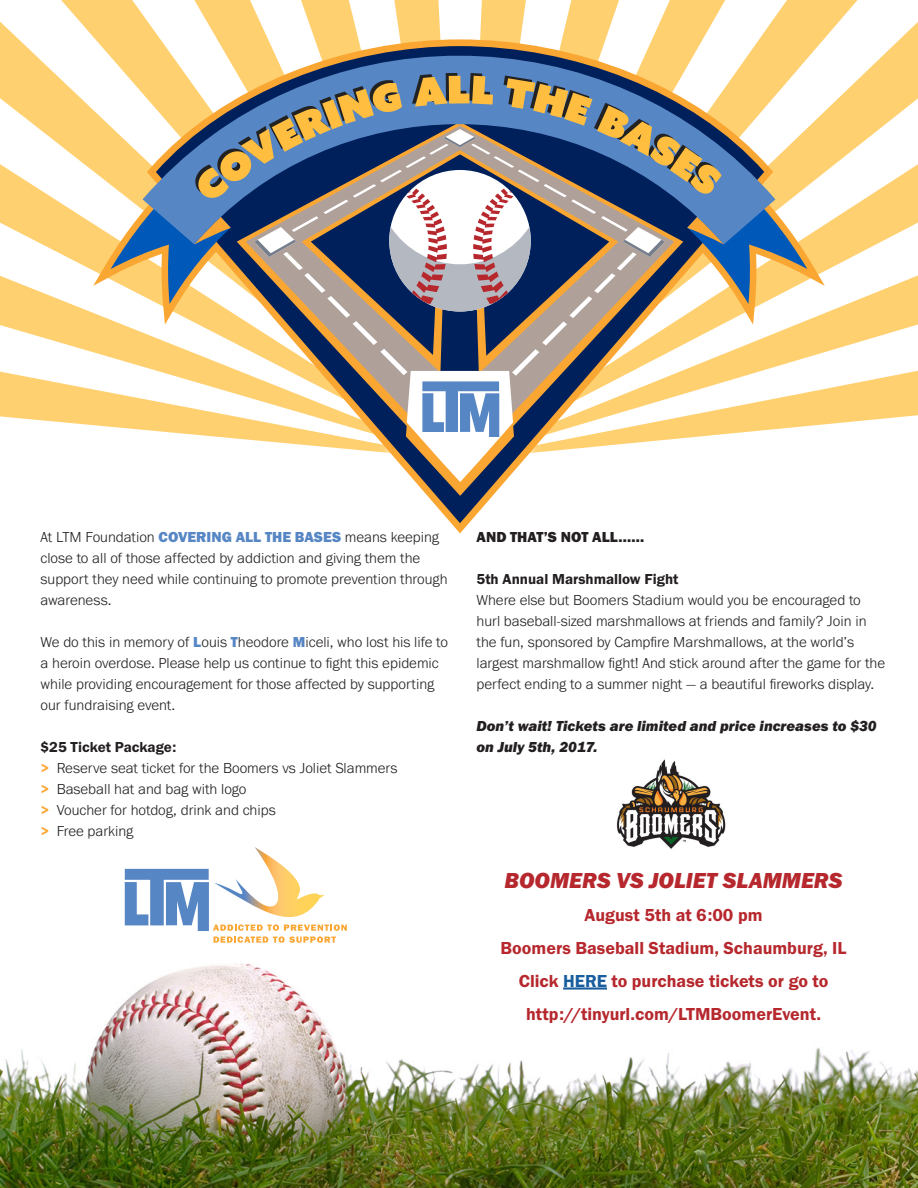
<style>
.page{position:relative;width:918px;height:1188px;background:#fff}
.page>*{position:absolute;margin:0;border:0;box-sizing:border-box;transform-origin:0 0}
.t1{font:22.5px "Franklin Gothic URW Hea Ita";color:#b6282d}
.t2{font:18px/33px "Franklin Gothic URW Dem";color:#b6282d;text-align:center}
.t3{font:300 15px/21px "Franklin Gothic URW";color:#231f20}
.t4{font:15px/21px "Franklin Gothic URW Hea Ita";color:#231f20}
.t5{font:15px "Franklin Gothic URW Dem";color:#231f20}
.t6{font:15px "Franklin Gothic URW Hea";color:#231f20}
.s1{font-family:"Franklin Gothic URW Hea";font-weight:400;color:#5786c5}
.s2{font-family:"Franklin Gothic URW Dem";font-weight:400;color:#faa633}
.s3{color:#175d9e}
</style>
<div class="page">
<svg style="left:0;top:0;width:918px;height:426px;fill:#ffd06f"></svg>
<img style="left:0;top:963px;width:918px;height:225px">
<img style="left:616px;top:759px;width:110px;height:90px">
<svg style="left:143px;top:39px;width:632px;height:34px"></svg>
<svg style="left:93px;top:73px;width:732px;height:423px"></svg>
<svg style="left:125px;top:847px;width:222px;height:96px"></svg>
<hr style="left:563px;top:987px;width:44px;height:3px;background:#175d9e">
<p class="t3" style="left:40px;top:526px;width:409px">At LTM Foundation <span class="s1">COVERING ALL THE BASES</span> means keeping close to all of those affected by addiction and giving them the support they need while continuing to promote prevention through awareness.</p>
<p class="t3" style="left:40px;top:631px;width:409px">We do this in memory of <span class="s1">L</span>ouis <span class="s1">T</span>heodore <span class="s1">M</span>iceli, who lost his life to a heroin overdose. Please help us continue to fight this epidemic while providing encouragement for those affected by supporting our fundraising event.</p>
<p class="t5" style="left:40px;top:738px;width:137px">$25 Ticket Package:</p>
<p class="t3" style="left:40px;top:757px;width:359px"><span class="s2">&gt;</span> Reserve seat ticket for the Boomers vs Joliet Slammers <span class="s2">&gt;</span> Baseball hat and bag with logo<br><span class="s2">&gt;</span> Voucher for hotdog, drink and chips<br><span class="s2">&gt;</span> Free parking</p>
<p class="t6" style="left:477px;top:527px;width:169px">AND THAT’S NOT ALL......</p>
<p class="t5" style="left:477px;top:570px;width:203px">5th Annual Marshmallow Fight</p>
<p class="t3" style="left:477px;top:589px;width:410px">Where else but Boomers Stadium would you be encouraged to hurl baseball-sized marshmallows at friends and family? Join in the fun, sponsored by Campfire Marshmallows, at the world’s largest marshmallow fight! And stick around after the game for the perfect ending to a summer night — a beautiful fireworks display.</p>
<p class="t4" style="left:477px;top:715px;width:402px">Don’t wait! Tickets are limited and price increases to $30 on July 5th, 2017.</p>
<h1 class="t1" style="left:505px;top:865px;width:339px">BOOMERS VS JOLIET SLAMMERS</h1>
<p class="t2" style="left:501px;top:898px;width:347px">August 5th at 6:00 pm<br>Boomers Baseball Stadium, Schaumburg, IL Click <span class="s3">HERE</span> to purchase tickets or go to http://tinyurl.com/LTMBoomerEvent.</p>
</div>
